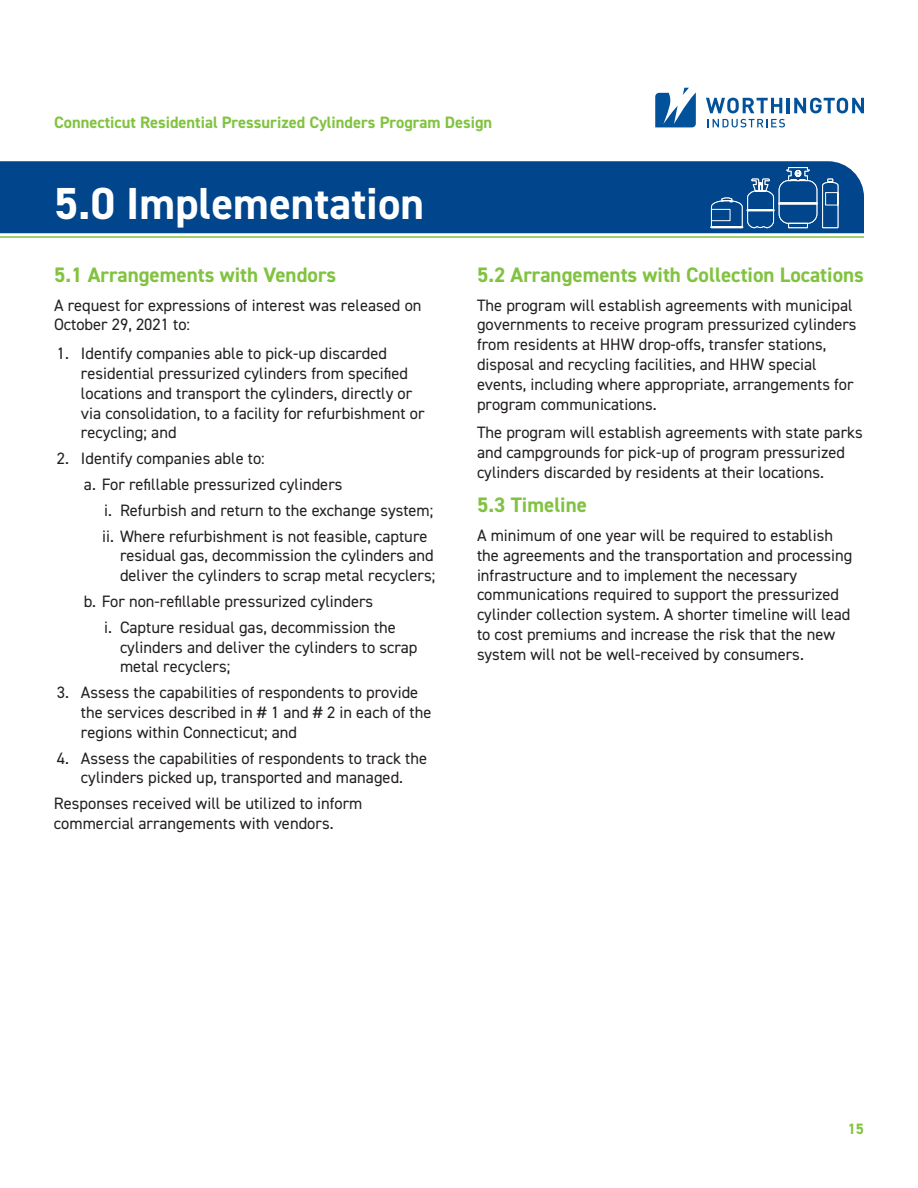
<style>
.page{position:relative;width:918px;height:1188px;background:#fff}
.page>*{position:absolute;margin:0;border:0;box-sizing:border-box;transform-origin:0 0}
.t1{font:700 45px "DIN2014";color:#fff}
.t2{font:700 21px "DIN2014";color:#81c340}
.t3{font:16.5px/19.8px "DIN2014";color:#231f20}
.t4{font:700 16.5px "DIN2014";color:#81c340}
.t5{font:700 15px "DIN2014";color:#81c340}
</style>
<div class="page">
<div style="left:0;top:161px;width:864px;height:72px;background:#01468c"></div>
<hr style="left:0;top:236px;width:864px;height:2px;background:#81c340">
<svg style="left:710px;top:167px;width:128px;height:61px;background:#24609c"></svg>
<svg style="left:706px;top:98px;width:76px;height:15px"></svg>
<hr style="left:787px;top:98px;width:3px;height:15px;background:#01529b">
<svg style="left:794px;top:98px;width:70px;height:15px"></svg>
<svg style="left:708px;top:119px;width:77px;height:9px"></svg>
<svg style="left:655px;top:88px;width:41px;height:39px"></svg>
<p class="t4" style="left:54px;top:111px;width:440px">Connecticut Residential Pressurized Cylinders Program Design</p>
<h1 class="t1" style="left:54px;top:174px;width:372px">5.0 Implementation</h1>
<p class="t2" style="left:54px;top:261px;width:284px">5.1 Arrangements with Vendors</p>
<p class="t3" style="left:54px;top:295px;width:369px">A request for expressions of interest was released on<br>October 29, 2021 to:</p>
<p class="t3" style="left:81px;top:343px;width:345px;text-indent:-24px">1. Identify companies able to pick-up discarded residential pressurized cylinders from specified locations and transport the cylinders, directly or via consolidation, to a facility for refurbishment or recycling; and</p>
<p class="t3" style="left:57px;top:448px;width:209px">2. Identify companies able to:</p>
<p class="t3" style="left:84px;top:474px;width:260px">a. For refillable pressurized cylinders</p>
<p class="t3" style="left:104px;top:500px;width:331px">i. Refurbish and return to the exchange system;</p>
<p class="t3" style="left:102px;top:526px;width:327px">ii. Where refurbishment is not feasible, capture</p>
<p class="t3" style="left:120px;top:546px;width:317px">residual gas, decommission the cylinders and deliver the cylinders to scrap metal recyclers;</p>
<p class="t3" style="left:104px;top:588px;width:293px;line-height:25.8px;text-indent:-20px">b. For non-refillable pressurized cylinders<br>i. Capture residual gas, decommission the</p>
<p class="t3" style="left:120px;top:637px;width:299px">cylinders and deliver the cylinders to scrap metal recyclers;</p>
<p class="t3" style="left:81px;top:682px;width:352px;text-indent:-24px">3. Assess the capabilities of respondents to provide the services described in # 1 and # 2 in each of the regions within Connecticut; and</p>
<p class="t3" style="left:57px;top:748px;width:372px;text-align:center">4. Assess the capabilities of respondents to track the cylinders picked up, transported and managed.</p>
<p class="t3" style="left:54px;top:793px;width:310px">Responses received will be utilized to inform commercial arrangements with vendors.</p>
<p class="t2" style="left:477px;top:261px;width:389px">5.2 Arrangements with Collection Locations</p>
<p class="t3" style="left:477px;top:295px;width:381px">The program will establish agreements with municipal governments to receive program pressurized cylinders from residents at HHW drop-offs, transfer stations, disposal and recycling facilities, and HHW special events, including where appropriate, arrangements for program communications.</p>
<p class="t3" style="left:477px;top:423px;width:387px">The program will establish agreements with state parks and campgrounds for pick-up of program pressurized cylinders discarded by residents at their locations.</p>
<p class="t2" style="left:477px;top:491px;width:112px">5.3 Timeline</p>
<p class="t3" style="left:477px;top:525px;width:377px">A minimum of one year will be required to establish the agreements and the transportation and processing infrastructure and to implement the necessary communications required to support the pressurized cylinder collection system. A shorter timeline will lead to cost premiums and increase the risk that the new system will not be well-received by consumers.</p>
<p class="t5" style="left:848px;top:1119px;width:18px">15</p>
</div>
